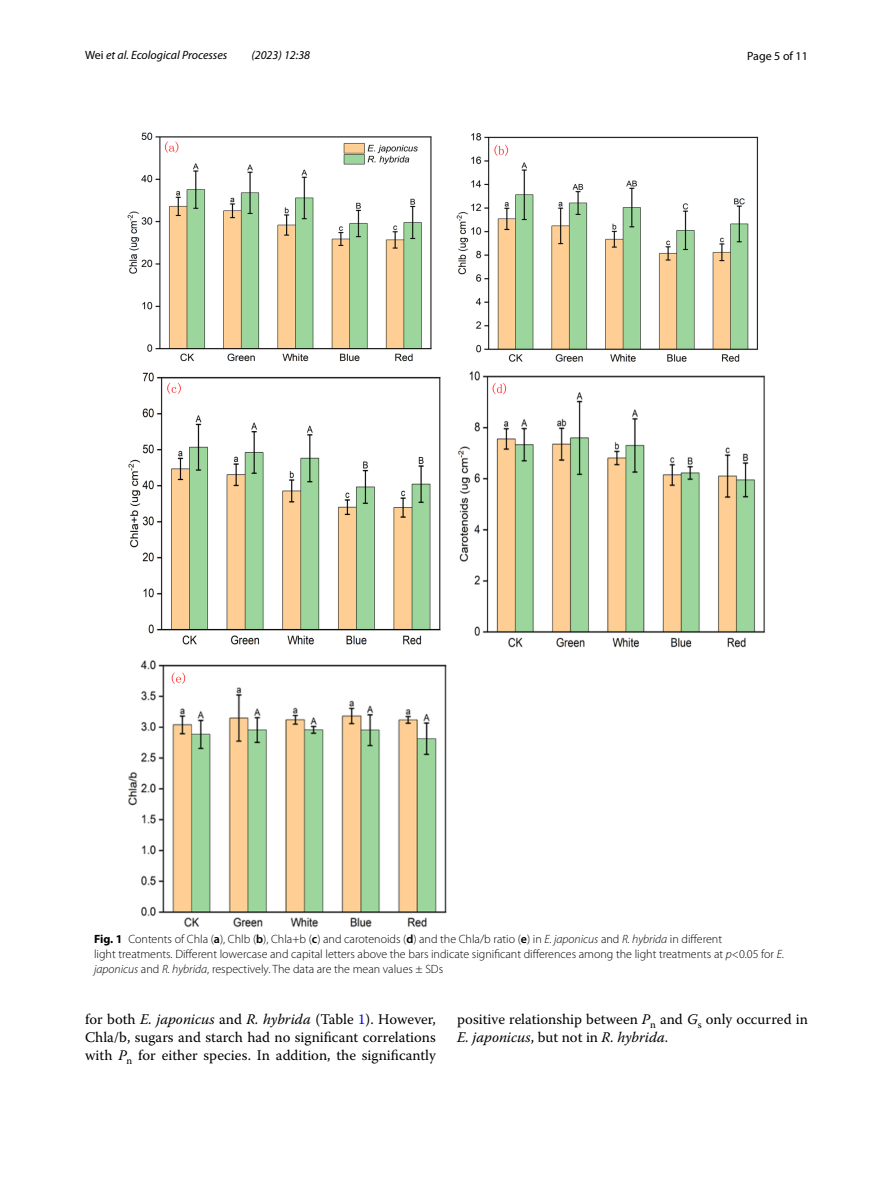
<style>
.page{position:relative;width:893px;height:1187px;background:#fff}
.page>*{position:absolute;margin:0;border:0;box-sizing:border-box;transform-origin:0 0}
.t1{font:14.7px/18px "Warnock Pro";color:#000;text-align:justify}
.t2{font:300 12px/15px "Myriad Pro";color:#000}
.t3{font:italic 12px "Myriad Pro";color:#000}
.t4{font:12px "Myriad Pro";color:#000}
.s1{font-style:normal}
.s2{font-weight:700}
.s3{font-weight:600}
.s4{font-style:italic}
.s5{color:#00f}
</style>
<div class="page">
<img style="left:128px;top:133px;width:637px;height:794px">
<p class="t3" style="left:85px;top:48px;width:144px"><span class="s1">Wei</span> et al. Ecological Processes</p>
<p class="t3" style="left:251px;top:48px;width:60px">(2023) 12:38</p>
<p class="t4" style="left:747px;top:48px;width:62px">Page 5 of 11</p>
<p class="t2" style="left:94px;top:931px;width:692px"><span class="s2">Fig. 1</span> Contents of Chla (<span class="s3">a</span>), Chlb (<span class="s3">b</span>), Chla+b (<span class="s3">c</span>) and carotenoids (<span class="s3">d</span>) and the Chla/b ratio (<span class="s3">e</span>) in <span class="s4">E. japonicus</span> and <span class="s4">R. hybrida</span> in different<br>light treatments. Different lowercase and capital letters above the bars indicate significant differences among the light treatments at <span class="s4">p</span>&lt;0.05 for <span class="s4">E. japonicus</span> and <span class="s4">R. hybrida</span>, respectively. The data are the mean values ± SDs</p>
<p class="t1" style="left:85px;top:1010px;width:352px">for both <span class="s4">E. japonicus</span> and <span class="s4">R. hybrida</span> (Table <span class="s5">1</span>). However, Chla/b, sugars and starch had no significant correlations with <span class="s4">P</span><sub>n</sub> for either species. In addition, the significantly</p>
<p class="t1" style="left:457px;top:1010px;width:352px">positive relationship between <span class="s4">P</span><sub>n</sub> and <span class="s4">G</span><sub>s</sub> only occurred in<br><span class="s4">E. japonicus</span>, but not in <span class="s4">R. hybrida.</span></p>
</div>
